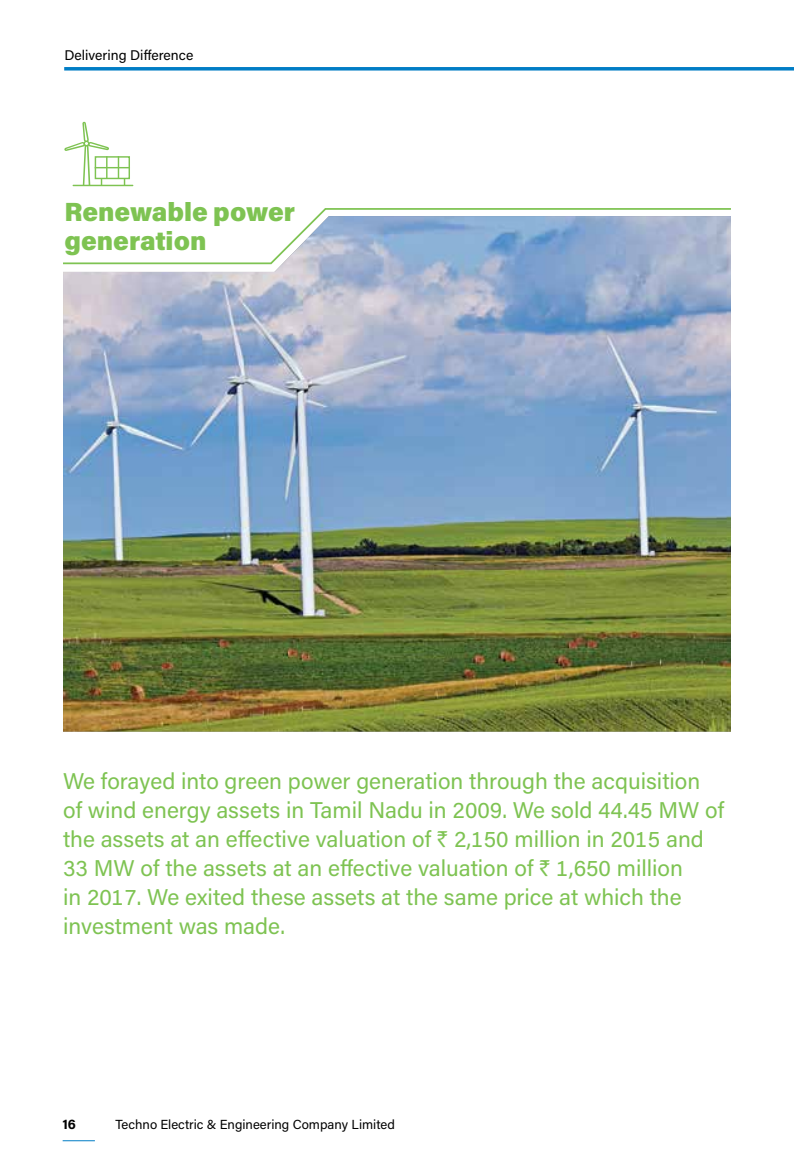
<style>
.page{position:relative;width:794px;height:1166px;background:#fff}
.page>*{position:absolute;margin:0;border:0;box-sizing:border-box;transform-origin:0 0}
.t1{font:900 26.25px/28.9px "Acumin Pro";color:#7ec352}
.t2{font:22.75px/28.9px "Acumin Pro";color:#7ec352}
.t3{font:14px "Acumin Pro";color:#000}
.t4{font:700 14px "Acumin Pro";color:#000}
.t5{font:13.12px "Acumin Pro";color:#000}
.s1{font-family:"Rupee"}
</style>
<div class="page">
<svg style="left:64px;top:67px;width:730px;height:4px;background:#1f8ccc"></svg>
<hr style="left:63px;top:1140px;width:32px;height:1px;background:#007dc5">
<svg style="left:317px;top:208px;width:414px;height:8px"></svg>
<img style="left:63px;top:216px;width:668px;height:516px">
<svg style="left:64px;top:122px;width:69px;height:64px"></svg>
<p class="t3" style="left:64px;top:45px;width:130px">Delivering Difference</p>
<p class="t1" style="left:64px;top:196px;width:232px">Renewable power generation</p>
<p class="t2" style="left:63px;top:766px;width:662px">We forayed into green power generation through the acquisition of wind energy assets in Tamil Nadu in 2009. We sold 44.45 MW of the assets at an effective valuation of <span class="s1">`</span> 2,150 million in 2015 and 33 MW of the assets at an effective valuation of <span class="s1">`</span> 1,650 million<br>in 2017. We exited these assets at the same price at which the investment was made.</p>
<p class="t4" style="left:63px;top:1114px;width:15px">16</p>
<p class="t5" style="left:115px;top:1115px;width:281px">Techno Electric &amp; Engineering Company Limited</p>
</div>
